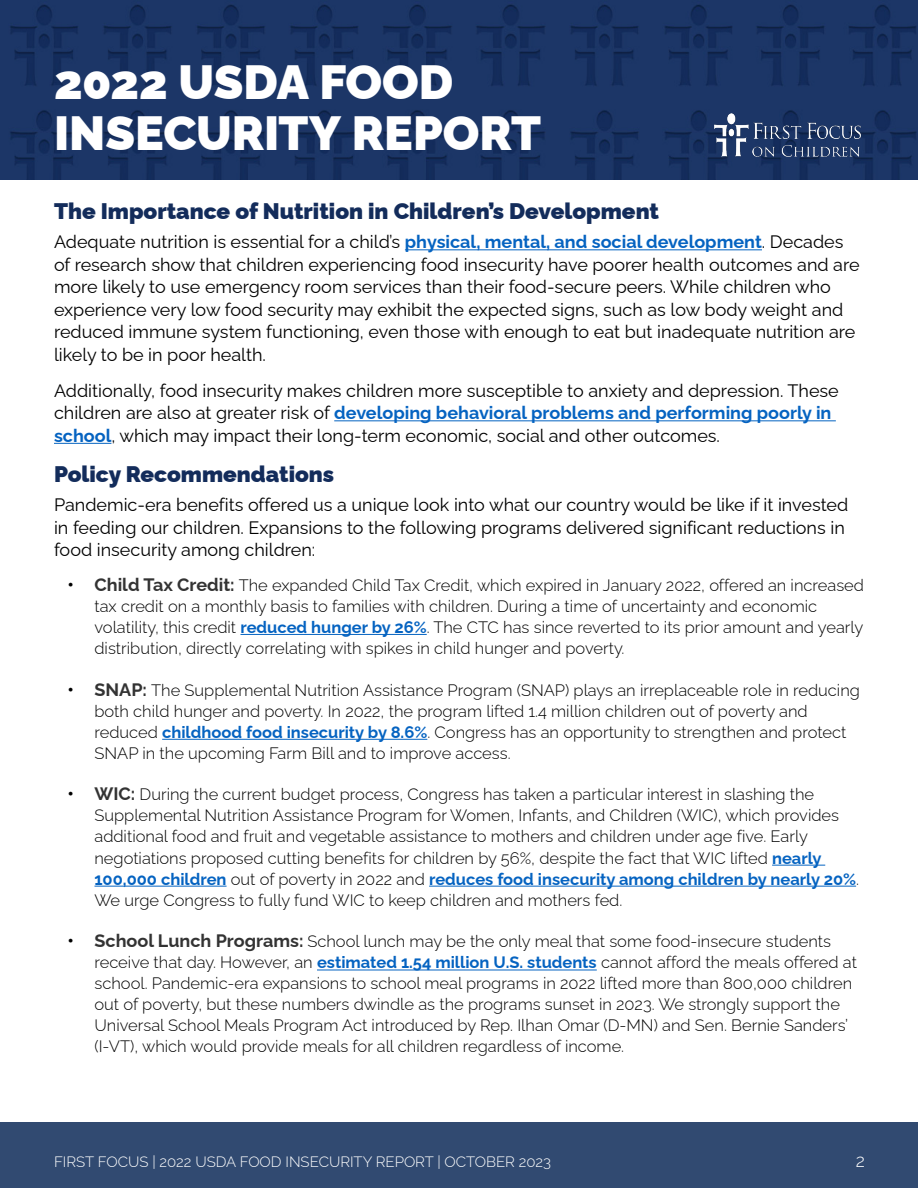
<style>
.page{position:relative;width:918px;height:1188px;background:#fff}
.page>*{position:absolute;margin:0;border:0;box-sizing:border-box;transform-origin:0 0}
.t1{font:900 48px/51px "Raleway";letter-spacing:-.005em;color:#fff}
.t2{font:900 22.5px "Raleway";color:#132c5b}
.t3{font:18px/22.5px "Raleway";color:#000}
.t4{font:300 18px "Raleway";color:#fff}
.t5{font:300 16.5px/21.1px "Raleway";color:#000}
.t6{font:300 15px "Raleway";color:#fff}
.s1{font-weight:700;color:#0563c1}
.s2{font-weight:700;font-size:18px}
.s3{font-weight:700;font-size:18px;color:#333}
</style>
<div class="page">
<div style="left:0;top:1122px;width:918px;height:66px;background:#314a71"></div>
<img style="left:0;top:0;width:918px;height:179px">
<img style="left:711px;top:113px;width:153px;height:47px">
<hr style="left:405px;top:249px;width:357px;height:1px;background:#0563c1">
<hr style="left:334px;top:420px;width:502px;height:1px;background:#0563c1">
<hr style="left:54px;top:443px;width:57px;height:1px;background:#0563c1">
<hr style="left:241px;top:634px;width:186px;height:1px;background:#0563c1">
<hr style="left:162px;top:739px;width:265px;height:1px;background:#0563c1">
<hr style="left:772px;top:865px;width:53px;height:1px;background:#0563c1">
<hr style="left:94px;top:886px;width:133px;height:1px;background:#0563c1">
<hr style="left:429px;top:886px;width:427px;height:1px;background:#0563c1">
<hr style="left:317px;top:970px;width:280px;height:1px;background:#0563c1">
<h1 class="t1" style="left:54px;top:51px;width:489px">2022 USDA FOOD<br>INSECURITY REPORT</h1>
<h2 class="t2" style="left:54px;top:193px;width:607px">The Importance of Nutrition in Children’s Development</h2>
<p class="t3" style="left:54px;top:228px;width:807px">Adequate nutrition is essential for a child’s <span class="s1">physical, mental, and social development</span>. Decades of research show that children experiencing food insecurity have poorer health outcomes and are more likely to use emergency room services than their food-secure peers. While children who experience very low food security may exhibit the expected signs, such as low body weight and reduced immune system functioning, even those with enough to eat but inadequate nutrition are likely to be in poor health.</p>
<p class="t3" style="left:54px;top:377px;width:786px">Additionally, food insecurity makes children more susceptible to anxiety and depression. These children are also at greater risk of <span class="s1">developing behavioral problems and performing poorly in school</span>, which may impact their long-term economic, social and other outcomes.</p>
<h2 class="t2" style="left:54px;top:456px;width:282px">Policy Recommendations</h2>
<p class="t3" style="left:54px;top:492px;width:796px">Pandemic-era benefits offered us a unique look into what our country would be like if it invested in feeding our children. Expansions to the following programs delivered significant reductions in food insecurity among children:</p>
<p class="t5" style="left:95px;top:573px;width:771px;text-indent:-27px"><span class="s2">•</span> <span class="s3">Child Tax Credit:</span> The expanded Child Tax Credit, which expired in January 2022, offered an increased tax credit on a monthly basis to families with children. During a time of uncertainty and economic volatility, this credit <span class="s1">reduced hunger by 26%</span>. The CTC has since reverted to its prior amount and yearly distribution, directly correlating with spikes in child hunger and poverty.</p>
<p class="t5" style="left:95px;top:677px;width:767px;text-indent:-27px"><span class="s2">•</span> <span class="s3">SNAP:</span> The Supplemental Nutrition Assistance Program (SNAP) plays an irreplaceable role in reducing both child hunger and poverty. In 2022, the program lifted 1.4 million children out of poverty and reduced <span class="s1">childhood food insecurity by 8.6%</span>. Congress has an opportunity to strengthen and protect SNAP in the upcoming Farm Bill and to improve access.</p>
<p class="t5" style="left:94px;top:782px;width:766px;text-indent:-27px"><span class="s2">•</span> <span class="s3">WIC:</span> During the current budget process, Congress has taken a particular interest in slashing the Supplemental Nutrition Assistance Program for Women, Infants, and Children (WIC), which provides additional food and fruit and vegetable assistance to mothers and children under age five. Early negotiations proposed cutting benefits for children by 56%, despite the fact that WIC lifted <span class="s1">nearly 100,000 children</span> out of poverty in 2022 and <span class="s1">reduces food insecurity among children by nearly 20%</span>.<br>We urge Congress to fully fund WIC to keep children and mothers fed.</p>
<p class="t5" style="left:95px;top:929px;width:764px;text-indent:-27px"><span class="s2">•</span> <span class="s3">School Lunch Programs:</span> School lunch may be the only meal that some food-insecure students receive that day. However, an <span class="s1">estimated 1.54 million U.S. students</span> cannot afford the meals offered at school. Pandemic-era expansions to school meal programs in 2022 lifted more than 800,000 children out of poverty, but these numbers dwindle as the programs sunset in 2023. We strongly support the Universal School Meals Program Act introduced by Rep. Ilhan Omar (D-MN) and Sen. Bernie Sanders’ (I-VT), which would provide meals for all children regardless of income.</p>
<p class="t6" style="left:54px;top:1150px;width:499px">FIRST FOCUS | 2022 USDA FOOD INSECURITY REPORT | OCTOBER 2023</p>
<p class="t4" style="left:856px;top:1147px;width:11px">2</p>
</div>
